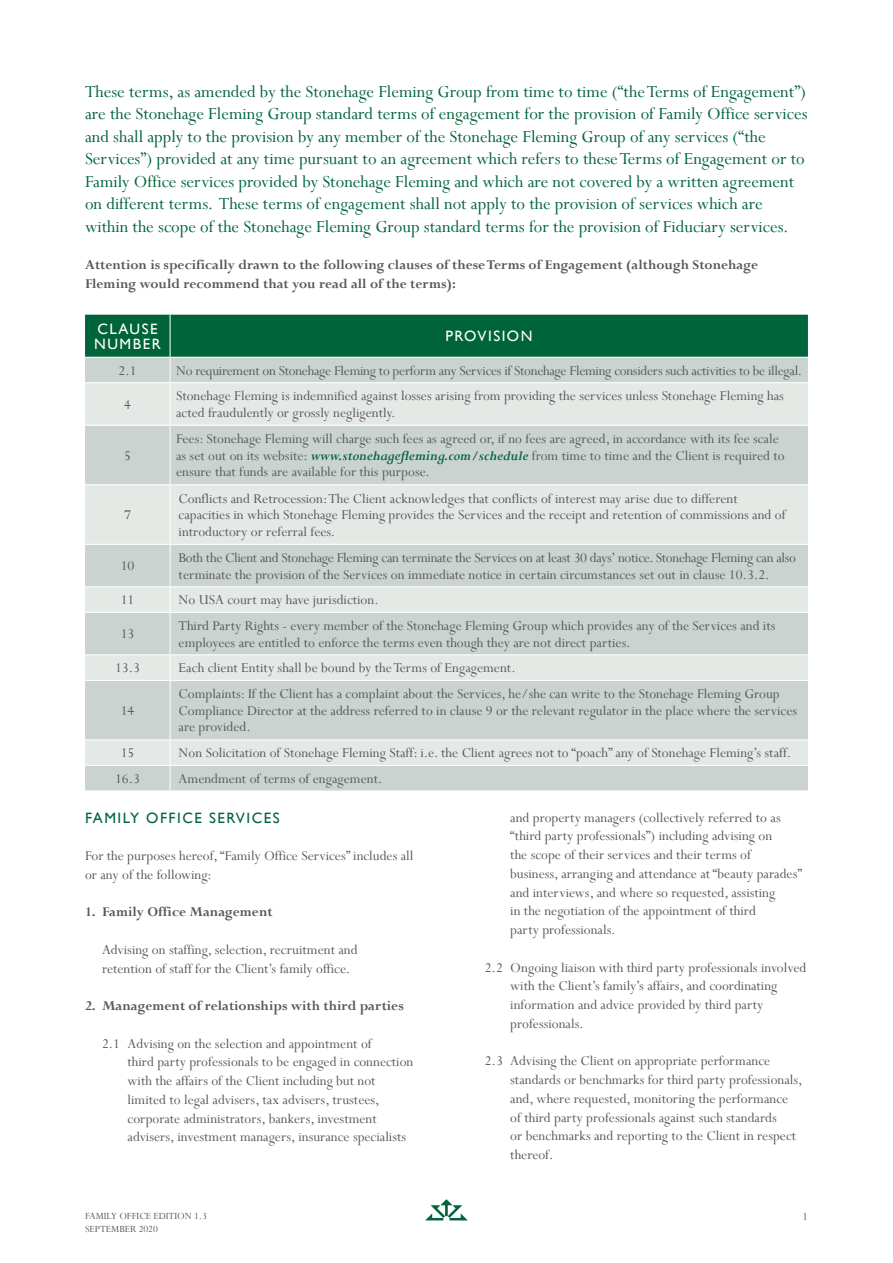
<style>
.page{position:relative;width:893px;height:1263px;background:#fff}
.page>*{position:absolute;margin:0;border:0;box-sizing:border-box;transform-origin:0 0}
.t1{font:18.75px/22.5px "Perpetua";color:#00643b}
.t2{font:15px/18.8px "Perpetua";color:#57585a}
.t3{font:15px/16.5px "Perpetua";letter-spacing:-.02em;color:#57585a}
.t4{font:700 15px/18.8px "Perpetua";color:#57585a}
.t5{font:15px/15px "Gill Sans";letter-spacing:.1em;color:#fff}
.t6{font:15px "Gill Sans";letter-spacing:.1em;color:#00643b}
.t7{font:12px "Perpetua";color:#57585a}
.t8{font:10.5px/13.5px "Perpetua";color:#57585a}
.s1{font-weight:700;font-style:italic;color:#00643b}
</style>
<div class="page">
<div style="left:85px;top:766px;width:723px;height:24px;background:#cad3cf"></div>
<svg style="left:85px;top:383px;width:723px;height:382px;background:#d6ddd9"></svg>
<svg style="left:85px;top:315px;width:723px;height:67px;background:#4d8e73"></svg>
<hr style="left:170px;top:383px;width:1px;height:42px;background:#fff">
<hr style="left:85px;top:425px;width:85px;height:1px;background:#fff">
<hr style="left:170px;top:425px;width:638px;height:1px;background:#fff">
<hr style="left:170px;top:426px;width:1px;height:58px;background:#fff">
<hr style="left:85px;top:484px;width:85px;height:1px;background:#fff">
<hr style="left:170px;top:484px;width:638px;height:1px;background:#fff">
<hr style="left:170px;top:485px;width:1px;height:59px;background:#fff">
<hr style="left:85px;top:544px;width:85px;height:1px;background:#fff">
<hr style="left:170px;top:544px;width:638px;height:1px;background:#fff">
<hr style="left:170px;top:545px;width:1px;height:41px;background:#fff">
<hr style="left:85px;top:586px;width:85px;height:1px;background:#fff">
<hr style="left:170px;top:586px;width:638px;height:1px;background:#fff">
<svg style="left:170px;top:587px;width:1px;height:25px"></svg>
<hr style="left:85px;top:612px;width:85px;height:1px;background:#fff">
<hr style="left:170px;top:612px;width:638px;height:1px;background:#fff">
<hr style="left:170px;top:613px;width:1px;height:41px;background:#fff">
<hr style="left:85px;top:654px;width:85px;height:1px;background:#fff">
<hr style="left:170px;top:654px;width:638px;height:1px;background:#fff">
<svg style="left:170px;top:655px;width:1px;height:25px"></svg>
<hr style="left:85px;top:680px;width:85px;height:1px;background:#fff">
<hr style="left:170px;top:680px;width:638px;height:1px;background:#fff">
<hr style="left:170px;top:681px;width:1px;height:58px;background:#fff">
<hr style="left:85px;top:739px;width:85px;height:1px;background:#fff">
<hr style="left:170px;top:739px;width:638px;height:1px;background:#fff">
<svg style="left:170px;top:740px;width:1px;height:50px"></svg>
<hr style="left:170px;top:315px;width:1px;height:42px;background:#fff">
<svg style="left:425px;top:1199px;width:43px;height:21px"></svg>
<p class="t1" style="left:85px;top:80px;width:724px">These terms, as amended by the Stonehage Fleming Group from time to time (“the Terms of Engagement”) are the Stonehage Fleming Group standard terms of engagement for the provision of Family Office services and shall apply to the provision by any member of the Stonehage Fleming Group of any services (“the Services”) provided at any time pursuant to an agreement which refers to these Terms of Engagement or to Family Office services provided by Stonehage Fleming and which are not covered by a written agreement on different terms. These terms of engagement shall not apply to the provision of services which are within the scope of the Stonehage Fleming Group standard terms for the provision of Fiduciary services.</p>
<p class="t4" style="left:85px;top:255px;width:675px">Attention is specifically drawn to the following clauses of these Terms of Engagement (although Stonehage<br>Fleming would recommend that you read all of the terms):</p>
<p class="t5" style="left:94px;top:321px;width:68px">CLAUSE<br>NUMBER</p>
<p class="t5" style="left:445px;top:328px;width:89px">PROVISION</p>
<p class="t2" style="left:118px;top:361px;width:20px">2.1</p>
<p class="t3" style="left:176px;top:362px;width:628px">No requirement on Stonehage Fleming to perform any Services if Stonehage Fleming considers such activities to be illegal.</p>
<p class="t2" style="left:124px;top:395px;width:8px">4</p>
<p class="t2" style="left:176px;top:388px;width:609px;line-height:16.5px">Stonehage Fleming is indemnified against losses arising from providing the services unless Stonehage Fleming has acted fraudulently or grossly negligently.</p>
<p class="t2" style="left:124px;top:446px;width:8px">5</p>
<p class="t2" style="left:176px;top:430px;width:610px;line-height:16.5px">Fees: Stonehage Fleming will charge such fees as agreed or, if no fees are agreed, in accordance with its fee scale as set out on its website: <span class="s1">www.stonehagefleming.com/schedule</span> from time to time and the Client is required to ensure that funds are available for this purpose.</p>
<p class="t2" style="left:124px;top:505px;width:8px">7</p>
<p class="t2" style="left:179px;top:490px;width:608px;line-height:16.5px">Conflicts and Retrocession: The Client acknowledges that conflicts of interest may arise due to different capacities in which Stonehage Fleming provides the Services and the receipt and retention of commissions and of introductory or referral fees.</p>
<p class="t2" style="left:121px;top:556px;width:15px">10</p>
<p class="t3" style="left:179px;top:549px;width:619px">Both the Client and Stonehage Fleming can terminate the Services on at least 30 days’ notice. Stonehage Fleming can also terminate the provision of the Services on immediate notice in certain circumstances set out in clause 10.3.2.</p>
<p class="t2" style="left:121px;top:590px;width:15px">11</p>
<p class="t2" style="left:179px;top:590px;width:202px">No USA court may have jurisdiction.</p>
<p class="t2" style="left:121px;top:624px;width:15px">13</p>
<p class="t2" style="left:179px;top:617px;width:598px;line-height:16.5px">Third Party Rights - every member of the Stonehage Fleming Group which provides any of the Services and its employees are entitled to enforce the terms even though they are not direct parties.</p>
<p class="t2" style="left:115px;top:658px;width:26px">13.3</p>
<p class="t2" style="left:179px;top:658px;width:339px">Each client Entity shall be bound by the Terms of Engagement.</p>
<p class="t2" style="left:121px;top:701px;width:15px">14</p>
<p class="t2" style="left:179px;top:685px;width:620px;line-height:16.5px">Complaints: If the Client has a complaint about the Services, he/she can write to the Stonehage Fleming Group<br>Compliance Director at the address referred to in clause 9 or the relevant regulator in the place where the services are provided.</p>
<p class="t2" style="left:121px;top:743px;width:15px">15</p>
<p class="t2" style="left:179px;top:743px;width:614px">Non Solicitation of Stonehage Fleming Staff: i.e. the Client agrees not to “poach” any of Stonehage Fleming’s staff.</p>
<p class="t2" style="left:115px;top:769px;width:26px">16.3</p>
<p class="t2" style="left:179px;top:769px;width:205px">Amendment of terms of engagement.</p>
<p class="t6" style="left:85px;top:809px;width:196px">FAMILY OFFICE SERVICES</p>
<p class="t2" style="left:85px;top:846px;width:330px">For the purposes hereof, “Family Office Services” includes all or any of the following:</p>
<p class="t4" style="left:85px;top:902px;width:189px">1. Family Office Management</p>
<p class="t2" style="left:102px;top:940px;width:257px">Advising on staffing, selection, recruitment and retention of staff for the Client’s family office.</p>
<p class="t4" style="left:85px;top:996px;width:320px">2. Management of relationships with third parties</p>
<p class="t2" style="left:128px;top:1034px;width:287px;text-indent:-26px">2.1 Advising on the selection and appointment of<br>third party professionals to be engaged in connection with the affairs of the Client including but not limited to legal advisers, tax advisers, trustees, corporate administrators, bankers, investment advisers, investment managers, insurance specialists</p>
<p class="t8" style="left:85px;top:1208px;width:123px">FAMILY OFFICE EDITION 1.3<br>SEPTEMBER 2020</p>
<p class="t2" style="left:510px;top:808px;width:293px">and property managers (collectively referred to as “third party professionals”) including advising on<br>the scope of their services and their terms of business, arranging and attendance at “beauty parades” and interviews, and where so requested, assisting<br>in the negotiation of the appointment of third<br>party professionals.</p>
<p class="t2" style="left:510px;top:958px;width:298px;text-indent:-26px">2.2 Ongoing liaison with third party professionals involved with the Client’s family’s affairs, and coordinating information and advice provided by third party professionals.</p>
<p class="t2" style="left:510px;top:1051px;width:294px;text-indent:-26px">2.3 Advising the Client on appropriate performance standards or benchmarks for third party professionals, and, where requested, monitoring the performance of third party professionals against such standards<br>or benchmarks and reporting to the Client in respect thereof.</p>
<p class="t7" style="left:802px;top:1208px;width:7px">1</p>
</div>
